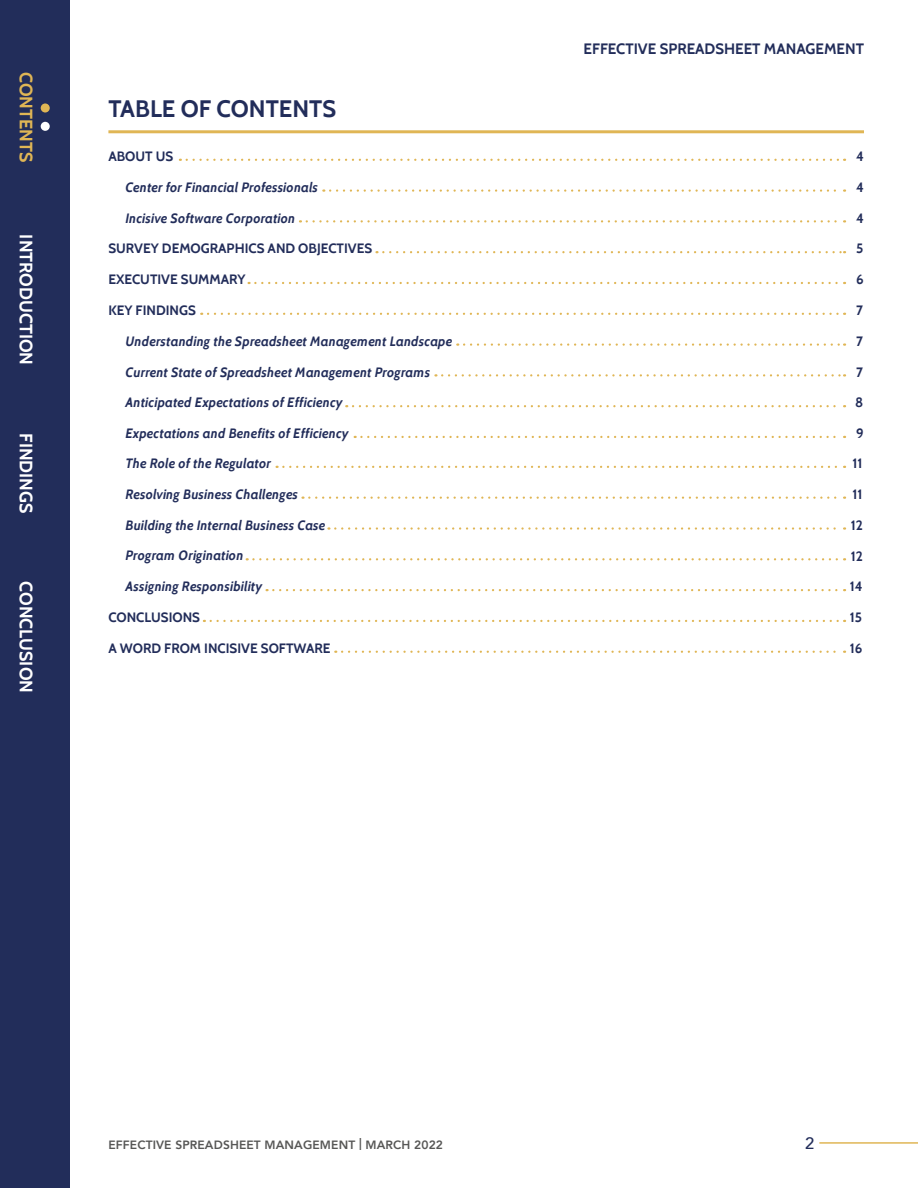
<style>
.page{position:relative;width:918px;height:1188px;background:#fff}
.page>*{position:absolute;margin:0;border:0;box-sizing:border-box;transform-origin:0 0}
.t1{font:700 23.7px "Cabin";color:#222d5a}
.t2{font:700 18px "Cabin";color:#fff}
.t3{font:700 18px "Cabin";color:#e0b655}
.t4{font:500 16.5px "Avenir";color:#222d5a}
.t5{font:700 15px "Cabin";color:#222d5a}
.t6{font:italic 700 13.5px "Cabin";color:#222d5a}
.t7{font:700 13.5px "Cabin";color:#222d5a}
.t8{font:800 12px "Avenir";letter-spacing:.01em;color:#575756}
</style>
<div class="page">
<hr style="left:819px;top:1142px;width:99px;height:2px;background:#e0b655">
<div style="left:0;top:0;width:70px;height:1188px;background:#222d5a"></div>
<hr style="left:108px;top:130px;width:756px;height:3px;background:#e0b655">
<svg style="left:187px;top:159px;width:658px;height:2px"></svg>
<svg style="left:330px;top:189px;width:515px;height:3px"></svg>
<svg style="left:307px;top:220px;width:538px;height:3px"></svg>
<svg style="left:377px;top:251px;width:468px;height:2px"></svg>
<svg style="left:249px;top:282px;width:596px;height:2px"></svg>
<svg style="left:208px;top:313px;width:637px;height:2px"></svg>
<svg style="left:464px;top:343px;width:381px;height:3px"></svg>
<svg style="left:442px;top:374px;width:403px;height:3px"></svg>
<svg style="left:353px;top:405px;width:492px;height:2px"></svg>
<svg style="left:277px;top:466px;width:568px;height:2px"></svg>
<svg style="left:303px;top:497px;width:542px;height:2px"></svg>
<svg style="left:335px;top:527px;width:510px;height:3px"></svg>
<svg style="left:247px;top:558px;width:598px;height:2px"></svg>
<svg style="left:267px;top:589px;width:578px;height:2px"></svg>
<svg style="left:211px;top:620px;width:634px;height:2px"></svg>
<svg style="left:342px;top:651px;width:503px;height:2px"></svg>
<svg style="left:355px;top:436px;width:490px;height:2px"></svg>
<div style="left:41px;top:103px;width:9px;height:10px;background:#e0b655;border-radius:50%"></div>
<div style="left:41px;top:122px;width:9px;height:9px;background:#fff;border-radius:50%"></div>
<h2 class="t3" style="left:37px;top:72px;width:92px;rotate:90deg">CONTENTS</h2>
<h2 class="t2" style="left:37px;top:234px;width:132px;rotate:90deg">INTRODUCTION</h2>
<h2 class="t2" style="left:37px;top:433px;width:82px;rotate:90deg">FINDINGS</h2>
<h2 class="t2" style="left:37px;top:581px;width:113px;rotate:90deg">CONCLUSION</h2>
<p class="t5" style="left:584px;top:40px;width:282px">EFFECTIVE SPREADSHEET MANAGEMENT</p>
<h1 class="t1" style="left:108px;top:94px;width:229px">TABLE OF CONTENTS</h1>
<p class="t7" style="left:108px;top:148px;width:66px">ABOUT US</p>
<p class="t7" style="left:856px;top:148px;width:9px">4</p>
<p class="t6" style="left:125px;top:179px;width:194px">Center for Financial Professionals</p>
<p class="t7" style="left:856px;top:179px;width:9px">4</p>
<p class="t7" style="left:856px;top:210px;width:9px">4</p>
<p class="t7" style="left:856px;top:240px;width:9px">5</p>
<p class="t7" style="left:856px;top:271px;width:9px">6</p>
<p class="t7" style="left:856px;top:302px;width:8px">7</p>
<p class="t7" style="left:856px;top:333px;width:8px">7</p>
<p class="t7" style="left:856px;top:364px;width:8px">7</p>
<p class="t7" style="left:855px;top:394px;width:10px">8</p>
<p class="t7" style="left:856px;top:425px;width:9px">9</p>
<p class="t7" style="left:852px;top:455px;width:11px">11</p>
<p class="t7" style="left:852px;top:486px;width:11px">11</p>
<p class="t7" style="left:851px;top:517px;width:14px">12</p>
<p class="t7" style="left:851px;top:548px;width:14px">12</p>
<p class="t7" style="left:850px;top:578px;width:14px">14</p>
<p class="t7" style="left:850px;top:609px;width:14px">15</p>
<p class="t7" style="left:850px;top:640px;width:14px">16</p>
<p class="t6" style="left:125px;top:210px;width:172px">Incisive Software Corporation</p>
<p class="t7" style="left:108px;top:240px;width:265px">SURVEY DEMOGRAPHICS AND OBJECTIVES</p>
<p class="t7" style="left:108px;top:271px;width:139px">EXECUTIVE SUMMARY</p>
<p class="t7" style="left:108px;top:302px;width:89px">KEY FINDINGS</p>
<p class="t6" style="left:125px;top:333px;width:328px">Understanding the Spreadsheet Management Landscape</p>
<p class="t6" style="left:125px;top:364px;width:306px">Current State of Spreadsheet Management Programs</p>
<p class="t6" style="left:125px;top:394px;width:219px">Anticipated Expectations of Efficiency</p>
<p class="t6" style="left:125px;top:425px;width:225px">Expectations and Benefits of Efficiency</p>
<p class="t6" style="left:125px;top:455px;width:147px">The Role of the Regulator</p>
<p class="t6" style="left:125px;top:486px;width:174px">Resolving Business Challenges</p>
<p class="t6" style="left:125px;top:517px;width:202px">Building the Internal Business Case</p>
<p class="t6" style="left:125px;top:548px;width:120px">Program Origination</p>
<p class="t6" style="left:125px;top:578px;width:139px">Assigning Responsibility</p>
<p class="t7" style="left:108px;top:609px;width:93px">CONCLUSIONS</p>
<p class="t7" style="left:108px;top:640px;width:224px">A WORD FROM INCISIVE SOFTWARE</p>
<p class="t8" style="left:108px;top:1135px;width:336px">EFFECTIVE SPREADSHEET MANAGEMENT | MARCH 2022</p>
<p class="t4" style="left:805px;top:1129px;width:11px">2</p>
</div>
